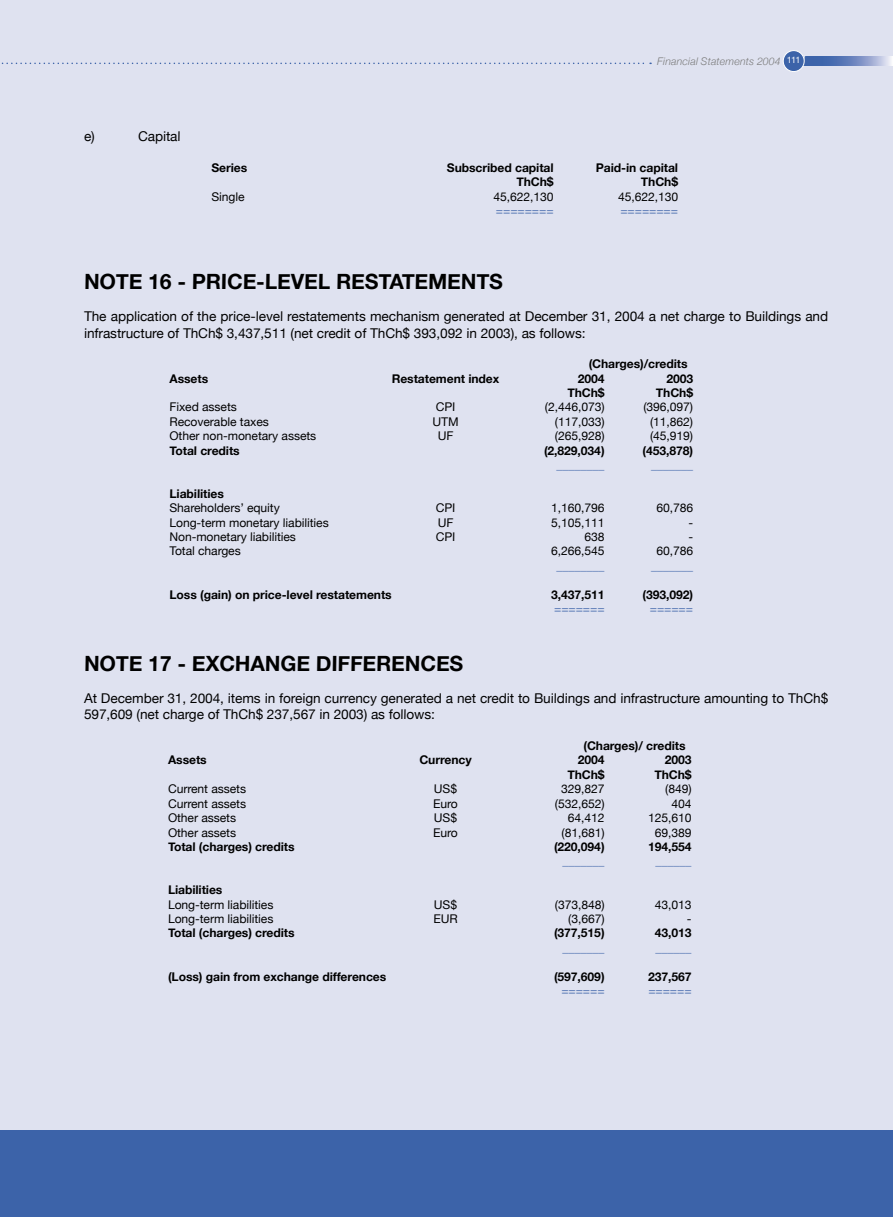
<style>
.page{position:relative;width:893px;height:1217px;background:#fff}
.page>*{position:absolute;margin:0;border:0;box-sizing:border-box;transform-origin:0 0}
.t1{font:700 21px "Helvetica Neue";color:#000}
.t2{font:13.5px/16.2px "Helvetica Neue";color:#000}
.t3{font:12px "Helvetica Neue";color:#000}
.t4{font:700 12px "Helvetica Neue";color:#000}
.t5{font:12px "Helvetica Neue";color:#3c63a9}
.t6{font:italic 300 10.5px "Helvetica Neue";letter-spacing:.015em;color:#7c7c7c}
</style>
<div class="page">
<div style="left:0;top:0;width:893px;height:1216px;background:#dfe2f0"></div>
<div style="left:0;top:1130px;width:893px;height:86px;background:#3c63a9"></div>
<svg style="left:1px;top:63px;width:650px;height:1px"></svg>
<svg style="left:803px;top:56px;width:90px;height:10px"></svg>
<div style="left:783px;top:51px;width:21px;height:21px;background:#3c63a9;border-radius:50%"></div>
<div style="left:783px;top:50px;width:21px;height:22px;border:1px solid #fff;border-radius:50%"></div>
<p class="t2" style="left:84px;top:128px;width:12px">e)</p>
<p class="t2" style="left:138px;top:128px;width:44px">Capital</p>
<p class="t6" style="left:657px;top:55px;width:151px">Financial Statements 2004 <sup>111</sup><sup>111</sup></p>
<p class="t4" style="left:211px;top:160px;width:38px">Series</p>
<p class="t4" style="left:447px;top:160px;width:108px">Subscribed capital</p>
<p class="t4" style="left:596px;top:160px;width:84px">Paid-in capital</p>
<p class="t4" style="left:516px;top:174px;width:39px">ThCh$</p>
<p class="t4" style="left:641px;top:174px;width:39px">ThCh$</p>
<p class="t3" style="left:211px;top:189px;width:35px">Single</p>
<p class="t3" style="left:493px;top:189px;width:62px">45,622,130</p>
<p class="t3" style="left:618px;top:189px;width:62px">45,622,130</p>
<p class="t5" style="left:496px;top:203px;width:59px">========</p>
<p class="t5" style="left:620px;top:203px;width:59px">========</p>
<h1 class="t1" style="left:84px;top:268px;width:421px">NOTE 16 - PRICE-LEVEL RESTATEMENTS</h1>
<p class="t2" style="left:84px;top:308px;width:746px">The application of the price-level restatements mechanism generated at December 31, 2004 a net charge to Buildings and infrastructure of ThCh$ 3,437,511 (net credit of ThCh$ 393,092 in 2003), as follows:</p>
<p class="t4" style="left:589px;top:356px;width:101px">(Charges)/credits</p>
<p class="t4" style="left:169px;top:371px;width:40px">Assets</p>
<p class="t4" style="left:392px;top:371px;width:109px">Restatement index</p>
<p class="t4" style="left:578px;top:371px;width:28px">2004</p>
<p class="t4" style="left:666px;top:371px;width:28px">2003</p>
<p class="t4" style="left:567px;top:385px;width:39px">ThCh$</p>
<p class="t4" style="left:656px;top:385px;width:39px">ThCh$</p>
<p class="t3" style="left:169px;top:400px;width:69px">Fixed assets</p>
<p class="t3" style="left:436px;top:400px;width:21px">CPI</p>
<p class="t3" style="left:545px;top:400px;width:61px">(2,446,073)</p>
<p class="t3" style="left:643px;top:400px;width:51px">(396,097)</p>
<p class="t3" style="left:169px;top:414px;width:101px">Recoverable taxes</p>
<p class="t3" style="left:432px;top:414px;width:28px">UTM</p>
<p class="t3" style="left:555px;top:414px;width:51px">(117,033)</p>
<p class="t3" style="left:650px;top:414px;width:44px">(11,862)</p>
<p class="t3" style="left:169px;top:428px;width:148px">Other non-monetary assets</p>
<p class="t3" style="left:438px;top:428px;width:17px">UF</p>
<p class="t3" style="left:555px;top:428px;width:51px">(265,928)</p>
<p class="t3" style="left:650px;top:428px;width:44px">(45,919)</p>
<p class="t4" style="left:169px;top:443px;width:72px">Total credits</p>
<p class="t4" style="left:544px;top:443px;width:62px">(2,829,034)</p>
<p class="t4" style="left:643px;top:443px;width:52px">(453,878)</p>
<p class="t5" style="left:556px;top:457px;width:49px">________</p>
<p class="t5" style="left:651px;top:457px;width:43px">_______</p>
<p class="t4" style="left:169px;top:486px;width:56px">Liabilities</p>
<p class="t3" style="left:169px;top:500px;width:112px">Shareholders’ equity</p>
<p class="t3" style="left:436px;top:500px;width:21px">CPI</p>
<p class="t3" style="left:551px;top:500px;width:55px">1,160,796</p>
<p class="t3" style="left:656px;top:500px;width:38px">60,786</p>
<p class="t3" style="left:169px;top:515px;width:161px">Long-term monetary liabilities</p>
<p class="t3" style="left:438px;top:515px;width:17px">UF</p>
<p class="t3" style="left:551px;top:515px;width:55px">5,105,111</p>
<p class="t3" style="left:688px;top:515px;width:6px">-</p>
<p class="t3" style="left:169px;top:529px;width:128px">Non-monetary liabilities</p>
<p class="t3" style="left:436px;top:529px;width:21px">CPI</p>
<p class="t3" style="left:584px;top:529px;width:22px">638</p>
<p class="t3" style="left:688px;top:529px;width:6px">-</p>
<p class="t3" style="left:169px;top:544px;width:73px">Total charges</p>
<p class="t3" style="left:551px;top:544px;width:55px">6,266,545</p>
<p class="t3" style="left:656px;top:544px;width:38px">60,786</p>
<p class="t4" style="left:169px;top:587px;width:224px">Loss (gain) on price-level restatements</p>
<p class="t4" style="left:551px;top:587px;width:55px">3,437,511</p>
<p class="t4" style="left:643px;top:587px;width:52px">(393,092)</p>
<p class="t5" style="left:554px;top:601px;width:52px">=======</p>
<p class="t5" style="left:650px;top:601px;width:45px">======</p>
<h1 class="t1" style="left:84px;top:650px;width:381px">NOTE 17 - EXCHANGE DIFFERENCES</h1>
<p class="t2" style="left:84px;top:690px;width:746px">At December 31, 2004, items in foreign currency generated a net credit to Buildings and infrastructure amounting to ThCh$<br>597,609 (net charge of ThCh$ 237,567 in 2003) as follows:</p>
<p class="t4" style="left:583px;top:738px;width:104px">(Charges)/ credits</p>
<p class="t4" style="left:168px;top:752px;width:40px">Assets</p>
<p class="t4" style="left:419px;top:752px;width:54px">Currency</p>
<p class="t4" style="left:578px;top:752px;width:28px">2004</p>
<p class="t4" style="left:665px;top:752px;width:28px">2003</p>
<p class="t4" style="left:567px;top:767px;width:39px">ThCh$</p>
<p class="t4" style="left:654px;top:767px;width:39px">ThCh$</p>
<p class="t3" style="left:168px;top:781px;width:80px">Current assets</p>
<p class="t3" style="left:434px;top:781px;width:25px">US$</p>
<p class="t3" style="left:561px;top:781px;width:45px">329,827</p>
<p class="t3" style="left:665px;top:781px;width:28px">(849)</p>
<p class="t3" style="left:168px;top:796px;width:80px">Current assets</p>
<p class="t3" style="left:433px;top:796px;width:26px">Euro</p>
<p class="t3" style="left:555px;top:796px;width:51px">(532,652)</p>
<p class="t3" style="left:671px;top:796px;width:22px">404</p>
<p class="t3" style="left:168px;top:810px;width:70px">Other assets</p>
<p class="t3" style="left:434px;top:810px;width:25px">US$</p>
<p class="t3" style="left:568px;top:810px;width:38px">64,412</p>
<p class="t3" style="left:648px;top:810px;width:45px">125,610</p>
<p class="t3" style="left:168px;top:824px;width:70px">Other assets</p>
<p class="t3" style="left:433px;top:824px;width:26px">Euro</p>
<p class="t3" style="left:562px;top:824px;width:44px">(81,681)</p>
<p class="t3" style="left:655px;top:824px;width:38px">69,389</p>
<p class="t4" style="left:168px;top:839px;width:128px">Total (charges) credits</p>
<p class="t4" style="left:554px;top:839px;width:52px">(220,094)</p>
<p class="t4" style="left:648px;top:839px;width:45px">194,554</p>
<p class="t5" style="left:562px;top:853px;width:43px">_______</p>
<p class="t5" style="left:655px;top:853px;width:37px">______</p>
<p class="t4" style="left:168px;top:882px;width:56px">Liabilities</p>
<p class="t3" style="left:168px;top:896px;width:107px">Long-term liabilities</p>
<p class="t3" style="left:434px;top:896px;width:25px">US$</p>
<p class="t3" style="left:555px;top:896px;width:51px">(373,848)</p>
<p class="t3" style="left:655px;top:896px;width:38px">43,013</p>
<p class="t3" style="left:168px;top:911px;width:107px">Long-term liabilities</p>
<p class="t3" style="left:433px;top:911px;width:26px">EUR</p>
<p class="t3" style="left:568px;top:911px;width:38px">(3,667)</p>
<p class="t3" style="left:687px;top:911px;width:6px">-</p>
<p class="t4" style="left:168px;top:925px;width:128px">Total (charges) credits</p>
<p class="t4" style="left:554px;top:925px;width:52px">(377,515)</p>
<p class="t4" style="left:655px;top:925px;width:38px">43,013</p>
<p class="t4" style="left:168px;top:968px;width:220px">(Loss) gain from exchange differences</p>
<p class="t4" style="left:554px;top:968px;width:52px">(597,609)</p>
<p class="t4" style="left:648px;top:968px;width:45px">237,567</p>
<p class="t5" style="left:561px;top:983px;width:45px">======</p>
<p class="t5" style="left:648px;top:983px;width:45px">======</p>
</div>
